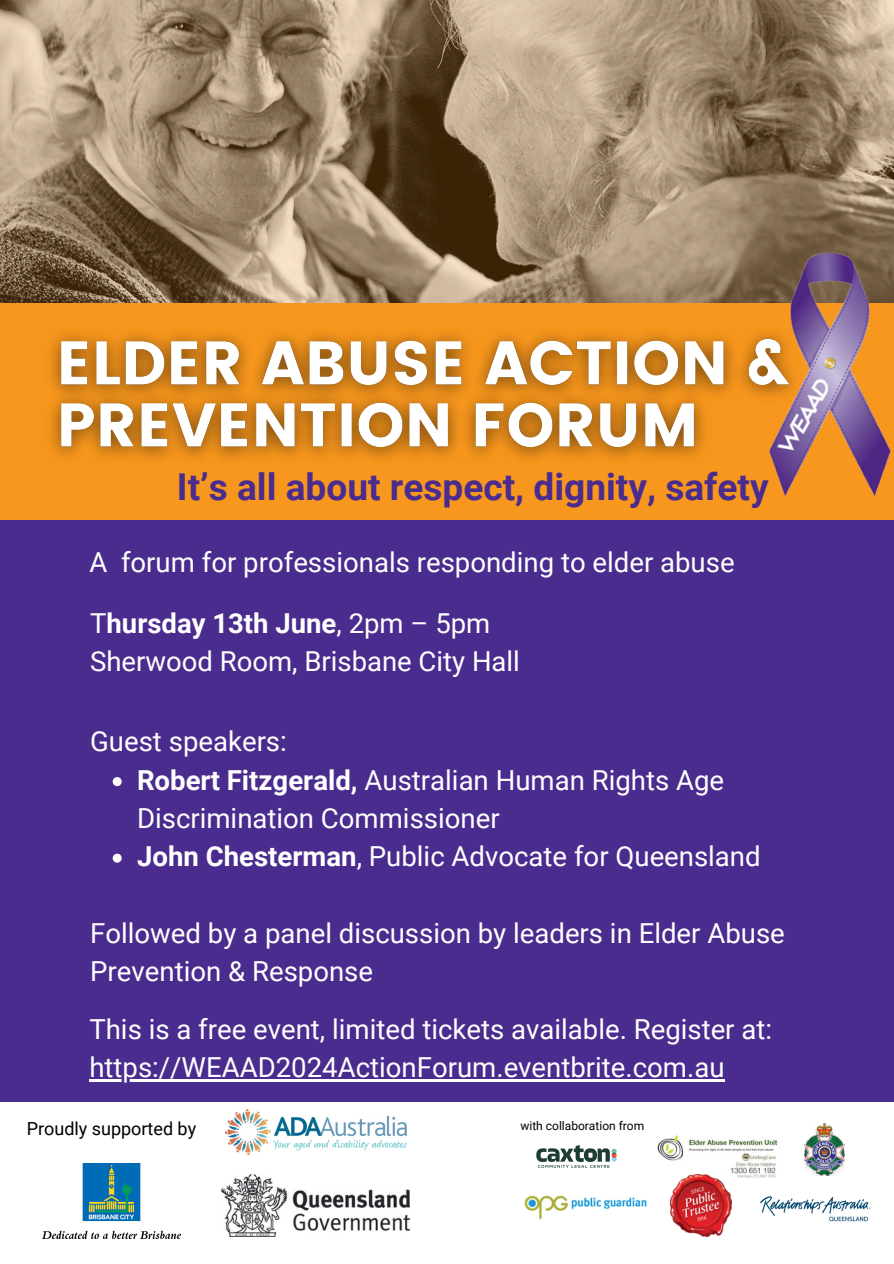
<style>
.page{position:relative;width:894px;height:1264px;background:#fff}
.page>*{position:absolute;margin:0;border:0;box-sizing:border-box;transform-origin:0 0}
.t1{font:700 37.05px "Roboto";color:#4a2c8f}
.t2{font:27.6px/38.2px "Roboto";color:#fff}
.t3{font:27.45px/38.2px "Roboto";color:#fff}
.t4{font:18px "Roboto";color:#000}
.t5{font:12px "Roboto";color:#000}
.s1{font-weight:700}
</style>
<div class="page">
<div style="left:0;top:0;width:893px;height:541px;background:#f8971d"></div>
<div style="left:0;top:521px;width:893px;height:581px;background:#4a2c8f"></div>
<img style="left:221px;top:1174px;width:188px;height:61px">
<img style="left:657px;top:1134px;width:121px;height:44px">
<img style="left:524px;top:1195px;width:123px;height:25px">
<img style="left:760px;top:1196px;width:110px;height:26px">
<img style="left:804px;top:1123px;width:40px;height:52px">
<img style="left:225px;top:1109px;width:181px;height:45px">
<img style="left:536px;top:1145px;width:81px;height:23px">
<img style="left:0;top:0;width:893px;height:302px">
<img style="left:721px;top:236px;width:172px;height:261px">
<img style="left:43px;top:1163px;width:137px;height:75px">
<svg style="left:113px;top:777px;width:9px;height:9px"></svg>
<svg style="left:113px;top:853px;width:9px;height:9px"></svg>
<img style="left:50px;top:316px;width:765px;height:164px">
<hr style="left:89px;top:1079px;width:635px;height:2px;background:#fff">
<img style="left:670px;top:1174px;width:61px;height:61px">
<p class="t1" style="left:177px;top:465px;width:593px">It’s all about respect, dignity, safety</p>
<p class="t2" style="left:89px;top:543px;width:646px">A forum for professionals responding to elder abuse</p>
<h4 class="t3" style="left:90px;top:604px;width:431px">T<span class="s1">hursday 13th June</span>, 2pm – 5pm<br>Sherwood Room, Brisbane City Hall</h4>
<p class="t2" style="left:90px;top:722px;width:198px">Guest speakers:</p>
<p class="t2" style="left:137px;top:761px;width:588px"><span class="s1">Robert Fitzgerald,</span> Australian Human Rights Age<br>Discrimination Commissioner</p>
<p class="t2" style="left:137px;top:837px;width:625px"><span class="s1">John Chesterman</span>, Public Advocate for Queensland</p>
<p class="t2" style="left:90px;top:914px;width:696px">Followed by a panel discussion by leaders in Elder Abuse<br>Prevention &amp; Response</p>
<p class="t2" style="left:89px;top:1010px;width:684px">This is a free event, limited tickets available. Register at:</p>
<p class="t2" style="left:89px;top:1048px;width:636px">https://WEAAD2024ActionForum.eventbrite.com.au</p>
<p class="t4" style="left:27px;top:1118px;width:171px">Proudly supported by</p>
<p class="t5" style="left:520px;top:1118px;width:125px">with collaboration from</p>
</div>
